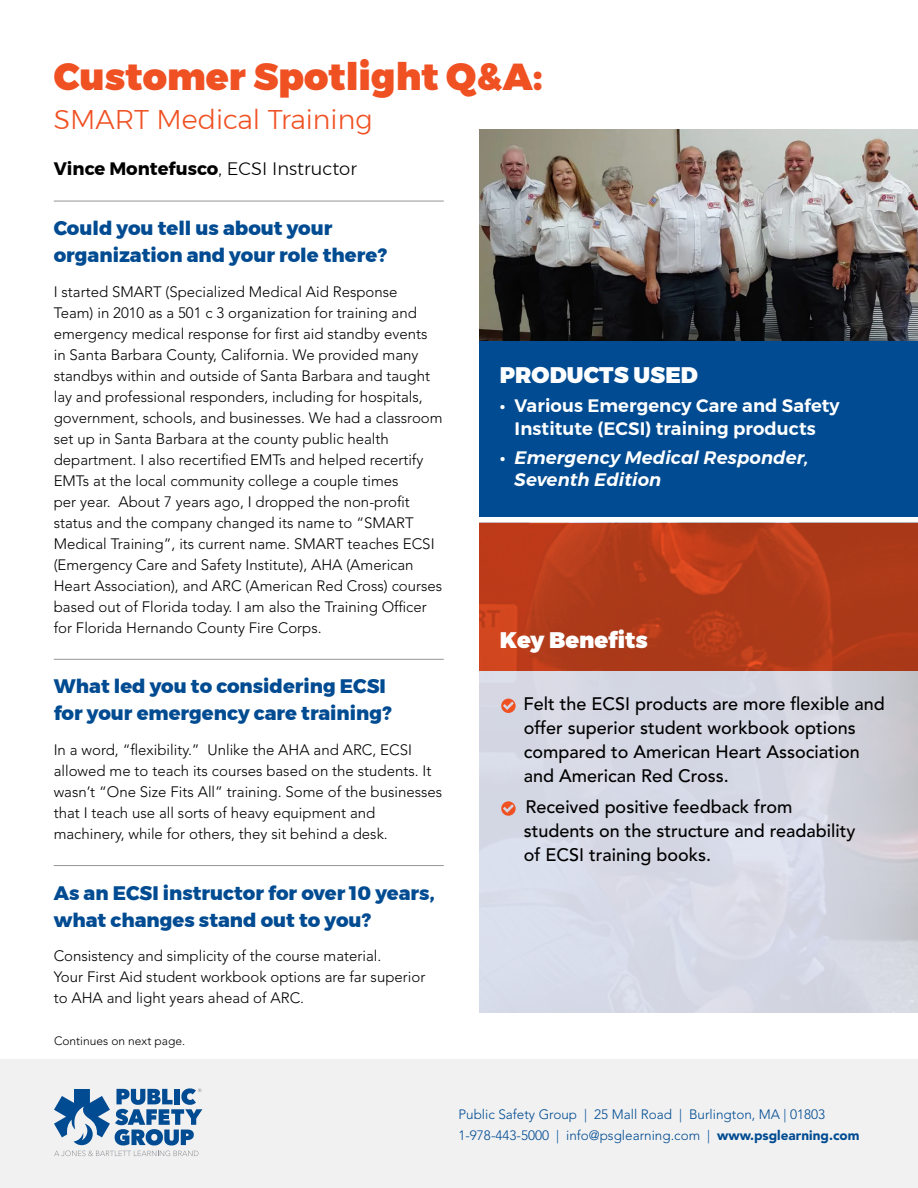
<style>
.page{position:relative;width:918px;height:1188px;background:#fff}
.page>*{position:absolute;margin:0;border:0;box-sizing:border-box;transform-origin:0 0}
.t1{font:900 37.5px "Montserrat";color:#f05123}
.t2{font:300 27px "Montserrat";color:#f05123}
.t3{font:900 22.5px "Montserrat";letter-spacing:.005em;color:#fff}
.t4{font:800 19.5px/27px "Montserrat";color:#004b91}
.t5{font:500 18px/24px "Avenir LT Std";color:#000}
.t6{font:600 18px/22.5px "Montserrat";letter-spacing:.005em;color:#fff;text-align:center}
.t7{font:italic 600 18px/22.5px "Montserrat";letter-spacing:.005em;color:#fff}
.t8{font:700 18px "Montserrat";color:#000}
.t9{font:300 15px/21px "Avenir LT Std";color:#000}
.t10{font:300 13.5px/21px "Avenir LT Std";color:#004b91}
.t11{font:300 12px "Avenir LT Std";color:#000}
.s1{font-weight:300}
.s2{font-weight:900}
</style>
<div class="page">
<div style="left:0;top:1059px;width:918px;height:129px;background:#f1f1f2"></div>
<svg style="left:54px;top:1088px;width:148px;height:68px"></svg>
<hr style="left:54px;top:201px;width:390px;height:1px;background:#939598">
<hr style="left:54px;top:659px;width:390px;height:1px;background:#939598">
<hr style="left:54px;top:865px;width:390px;height:1px;background:#939598">
<svg style="left:479px;top:671px;width:439px;height:341px;background:#d4d7e3"></svg>
<svg style="left:501px;top:699px;width:15px;height:14px"></svg>
<svg style="left:501px;top:801px;width:15px;height:15px"></svg>
<svg style="left:479px;top:523px;width:439px;height:148px;background:#b33b19"></svg>
<img style="left:479px;top:129px;width:439px;height:212px">
<div style="left:479px;top:341px;width:439px;height:175px;background:#004b91"></div>
<h1 class="t1" style="left:54px;top:46px;width:490px">Customer Spotlight Q&amp;A:</h1>
<h2 class="t2" style="left:54px;top:99px;width:320px">SMART Medical Training</h2>
<p class="t8" style="left:54px;top:154px;width:305px">Vince Montefusco<span class="s1">, ECSI Instructor</span></p>
<h3 class="t4" style="left:54px;top:215px;width:335px">Could you tell us about your organization and your role there?</h3>
<p class="t9" style="left:54px;top:281px;width:390px">I started SMART (Specialized Medical Aid Response<br>Team) in 2010 as a 501 c 3 organization for training and emergency medical response for first aid standby events in Santa Barbara County, California. We provided many standbys within and outside of Santa Barbara and taught lay and professional responders, including for hospitals, government, schools, and businesses. We had a classroom set up in Santa Barbara at the county public health department. I also recertified EMTs and helped recertify EMTs at the local community college a couple times<br>per year. About 7 years ago, I dropped the non-profit status and the company changed its name to “SMART Medical Training”, its current name. SMART teaches ECSI (Emergency Care and Safety Institute), AHA (American Heart Association), and ARC (American Red Cross) courses based out of Florida today. I am also the Training Officer for Florida Hernando County Fire Corps.</p>
<h3 class="t4" style="left:54px;top:673px;width:339px">What led you to considering ECSI for your emergency care training?</h3>
<p class="t9" style="left:54px;top:739px;width:390px">In a word, “flexibility.” Unlike the AHA and ARC, ECSI allowed me to teach its courses based on the students. It wasn’t “One Size Fits All” training. Some of the businesses that I teach use all sorts of heavy equipment and machinery, while for others, they sit behind a desk.</p>
<h3 class="t4" style="left:54px;top:879px;width:382px">As an ECSI instructor for over 10 years, what changes stand out to you?</h3>
<p class="t9" style="left:54px;top:946px;width:373px">Consistency and simplicity of the course material.<br>Your First Aid student workbook options are far superior to AHA and light years ahead of ARC.</p>
<p class="t11" style="left:54px;top:1033px;width:133px">Continues on next page.</p>
<h3 class="t3" style="left:500px;top:357px;width:200px">PRODUCTS USED</h3>
<p class="t6" style="left:500px;top:395px;width:342px">• Various Emergency Care and Safety<br>Institute (ECSI) training products</p>
<p class="t7" style="left:515px;top:446px;width:295px;text-indent:-15px">• Emergency Medical Responder,<br>Seventh Edition</p>
<h3 class="t3" style="left:500px;top:622px;width:150px">Key Benefits</h3>
<p class="t5" style="left:523px;top:692px;width:363px">Felt the ECSI products are more flexible and offer superior student workbook options compared to American Heart Association and American Red Cross.</p>
<p class="t5" style="left:524px;top:795px;width:333px">Received positive feedback from students on the structure and readability of ECSI training books.</p>
<p class="t10" style="left:458px;top:1104px;width:403px">Public Safety Group | 25 Mall Road | Burlington, MA | 01803<br>1-978-443-5000 | info@psglearning.com | <span class="s2">www.psglearning.com</span></p>
</div>
